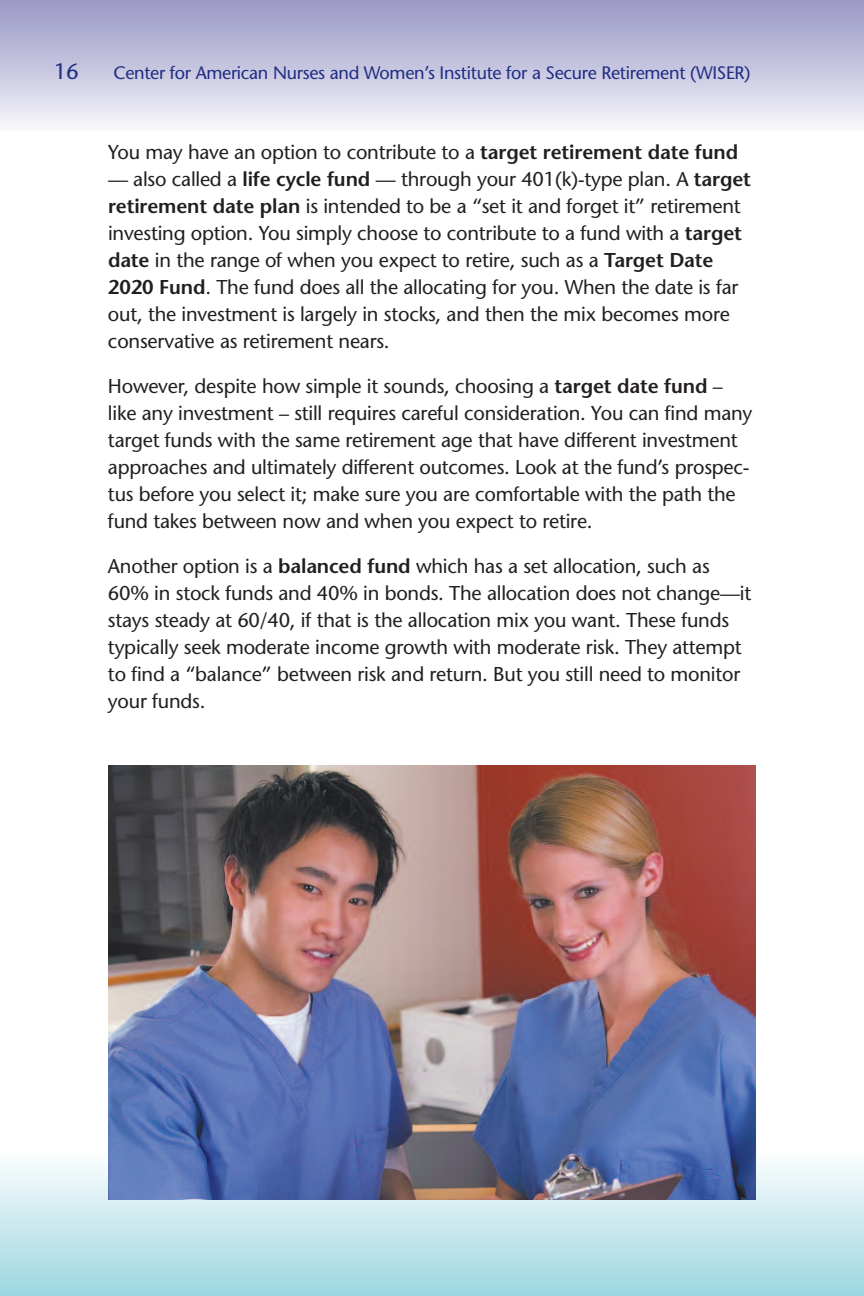
<style>
.page{position:relative;width:864px;height:1296px;background:#fff}
.page>*{position:absolute;margin:0;border:0;box-sizing:border-box;transform-origin:0 0}
.t1{font:22px "Stone Sans";color:#202e84}
.t2{font:20px/27px "Stone Sans";letter-spacing:-.01em;color:#231f20}
.t3{font:18px "Stone Sans";letter-spacing:-.015em;color:#202e84}
.s1{font-weight:600}
</style>
<div class="page">
<div style="left:0;top:0;width:864px;height:132px;background:linear-gradient(to bottom,#9896c4,#f6f6fb)"></div>
<div style="left:0;top:1152px;width:864px;height:144px;background:linear-gradient(to bottom,#fcfdfd,#9dd7e1)"></div>
<img style="left:108px;top:765px;width:648px;height:435px">
<p class="t1" style="left:54px;top:63px;width:26px">16</p>
<p class="t3" style="left:113px;top:66px;width:639px">Center for American Nurses and Women’s Institute for a Secure Retirement (WISER)</p>
<p class="t2" style="left:108px;top:140px;width:632px">You may have an option to contribute to a <span class="s1">target retirement date fund</span></p>
<p class="t2" style="left:108px;top:167px;width:645px">— also called a <span class="s1">life cycle fund</span> — through your 401(k)-type plan. A <span class="s1">target retirement date plan</span> is intended to be a “set it and forget it” retirement investing option. You simply choose to contribute to a fund with a <span class="s1">target date</span> in the range of when you expect to retire, such as a <span class="s1">Target Date 2020 Fund</span>. The fund does all the allocating for you. When the date is far out, the investment is largely in stocks, and then the mix becomes more conservative as retirement nears.</p>
<p class="t2" style="left:108px;top:374px;width:646px">However, despite how simple it sounds, choosing a <span class="s1">target date fund</span> – like any investment – still requires careful consideration. You can find many target funds with the same retirement age that have different investment approaches and ultimately different outcomes. Look at the fund’s prospec&shy;tus before you select it; make sure you are comfortable with the path the fund takes between now and when you expect to retire.</p>
<p class="t2" style="left:108px;top:554px;width:645px">Another option is a <span class="s1">balanced fund</span> which has a set allocation, such as 60% in stock funds and 40% in bonds. The allocation does not change—it stays steady at 60/40, if that is the allocation mix you want. These funds typically seek moderate income growth with moderate risk. They attempt to find a “balance” between risk and return. But you still need to monitor your funds.</p>
</div>
